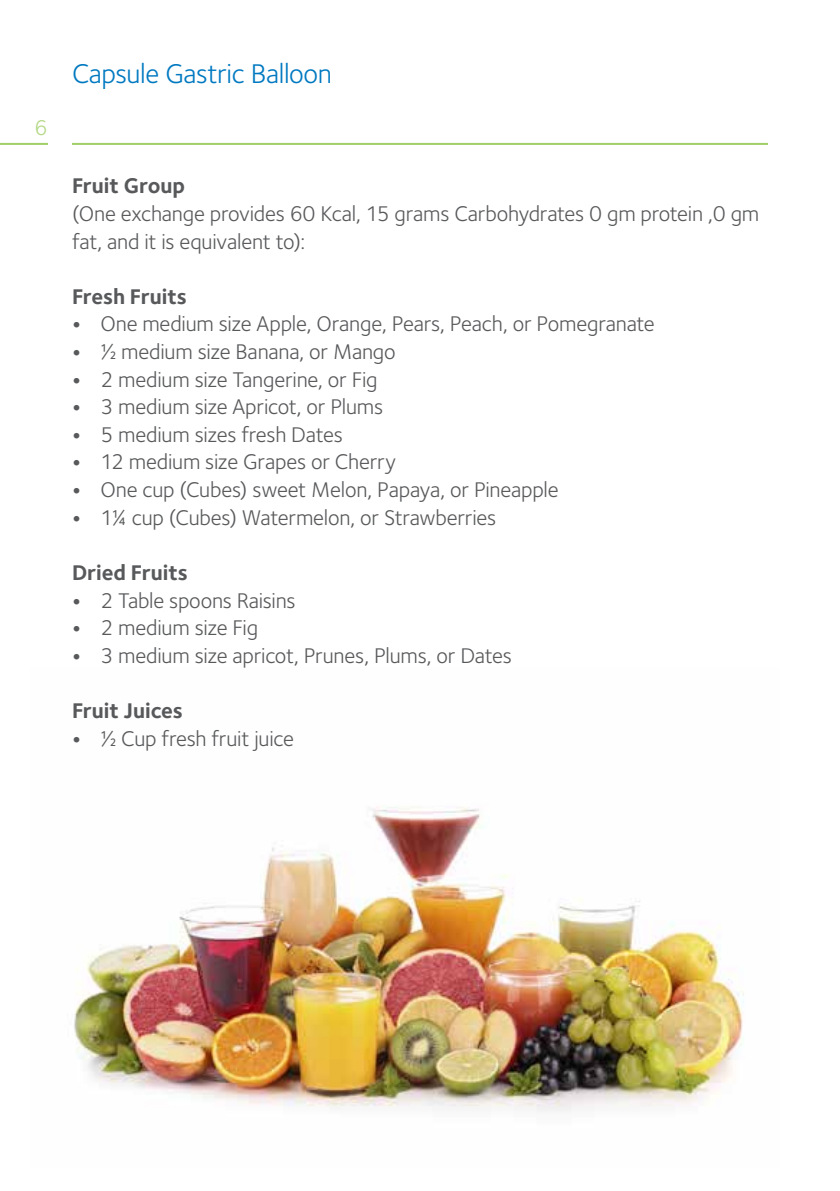
<style>
.page{position:relative;width:840px;height:1191px;background:#fff}
.page>*{position:absolute;margin:0;border:0;box-sizing:border-box;transform-origin:0 0}
.t1{font:28px "Foundry Sterling";letter-spacing:-.015em;color:#0079c1}
.t2{font:22px/27.6px "Foundry Sterling";letter-spacing:-.01em;color:#58595b}
.t3{font:700 22px "Foundry Sterling";letter-spacing:-.005em;color:#58595b}
.t4{font:22px "Foundry Sterling";color:#b3d885}
.s1{font-weight:800}
</style>
<div class="page">
<hr style="left:72px;top:143px;width:695px;height:2px;background:#a0cf67">
<hr style="left:0;top:143px;width:48px;height:2px;background:#a0cf67">
<img style="left:74px;top:807px;width:670px;height:305px">
<p class="t4" style="left:34px;top:112px;width:15px">6</p>
<p class="t1" style="left:72px;top:54px;width:261px">Capsule Gastric Balloon</p>
<p class="t3" style="left:72px;top:173px;width:115px">Fruit Group</p>
<p class="t2" style="left:72px;top:199px;width:688px">(One exchange provides 60 Kcal, 15 grams Carbohydrates 0 gm protein ,0 gm fat, and it is equivalent to):</p>
<p class="t3" style="left:72px;top:283px;width:117px">Fresh Fruits</p>
<p class="t2" style="left:72px;top:309px;width:584px"><span class="s1">•</span> One medium size Apple, Orange, Pears, Peach, or Pomegranate</p>
<p class="t2" style="left:72px;top:337px;width:325px"><span class="s1">•</span> ½ medium size Banana, or Mango</p>
<p class="t2" style="left:72px;top:365px;width:307px"><span class="s1">•</span> 2 medium size Tangerine, or Fig</p>
<p class="t2" style="left:72px;top:392px;width:312px"><span class="s1">•</span> 3 medium size Apricot, or Plums</p>
<p class="t2" style="left:72px;top:420px;width:272px"><span class="s1">•</span> 5 medium sizes fresh Dates</p>
<p class="t2" style="left:72px;top:447px;width:325px"><span class="s1">•</span> 12 medium size Grapes or Cherry</p>
<p class="t2" style="left:72px;top:475px;width:488px"><span class="s1">•</span> One cup (Cubes) sweet Melon, Papaya, or Pineapple</p>
<p class="t2" style="left:72px;top:503px;width:426px"><span class="s1">•</span> 1¼ cup (Cubes) Watermelon, or Strawberries</p>
<p class="t3" style="left:72px;top:559px;width:118px">Dried Fruits</p>
<p class="t2" style="left:72px;top:586px;width:225px"><span class="s1">•</span> 2 Table spoons Raisins</p>
<p class="t2" style="left:72px;top:613px;width:187px"><span class="s1">•</span> 2 medium size Fig</p>
<p class="t2" style="left:72px;top:641px;width:441px"><span class="s1">•</span> 3 medium size apricot, Prunes, Plums, or Dates</p>
<p class="t3" style="left:72px;top:697px;width:113px">Fruit Juices</p>
<p class="t2" style="left:72px;top:724px;width:223px"><span class="s1">•</span> ½ Cup fresh fruit juice</p>
</div>
